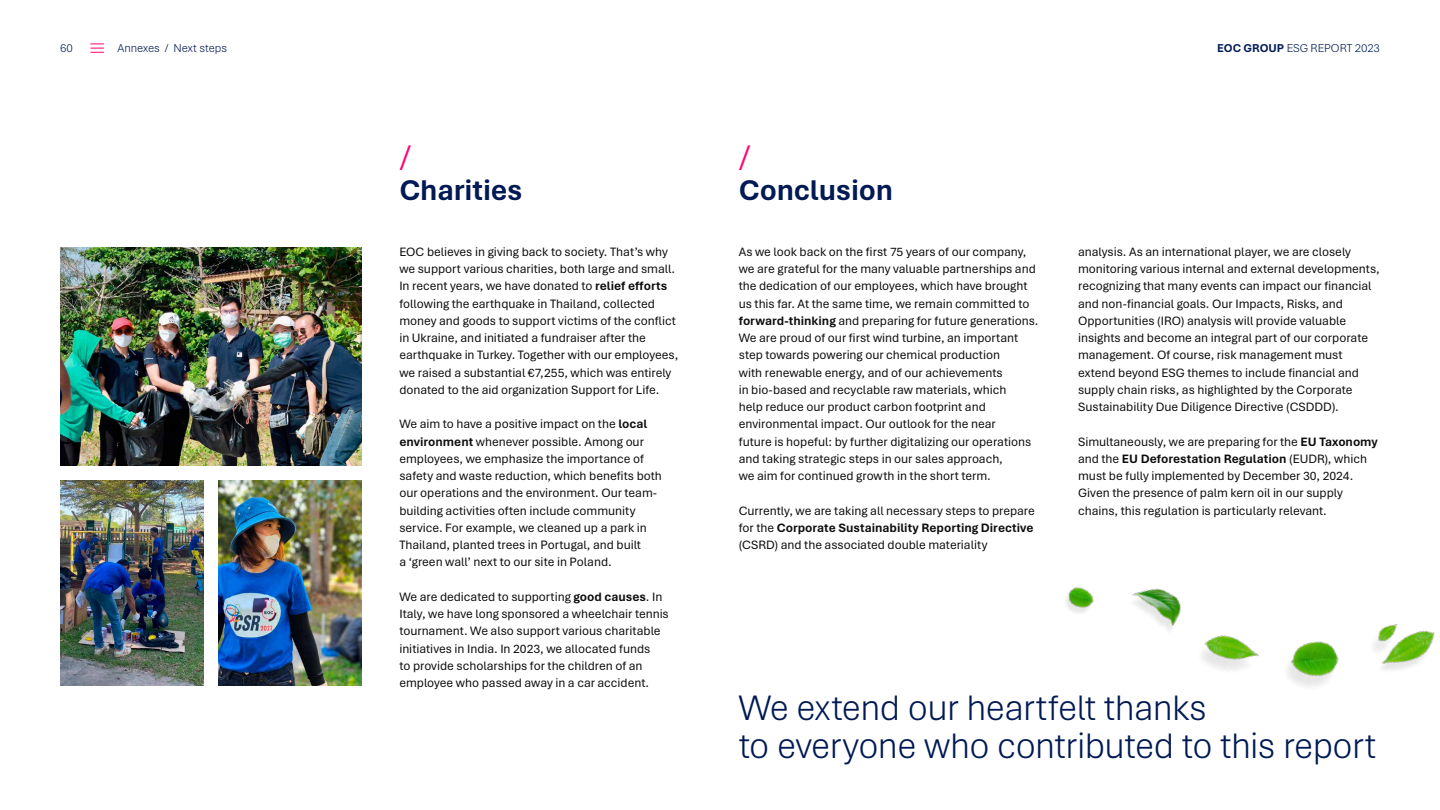
<style>
.page{position:relative;width:1440px;height:810px;background:#fff}
.page>*{position:absolute;margin:0;border:0;box-sizing:border-box;transform-origin:0 0}
.t1{font:300 37.5px "Aptos";color:#ff0074}
.t2{font:300 37.28px/37.3px "Aptos";letter-spacing:-.015em;color:#011a54}
.t3{font:700 30px "Aptos";letter-spacing:-.01em;color:#011a54}
.t4{font:12.75px/17.2px "Aptos";letter-spacing:-.005em;color:#0c0c0c}
.t5{font:300 12px "Aptos";letter-spacing:-.005em;color:#011a54}
.s1{font-weight:700}
</style>
<div class="page">
<img style="left:1066px;top:587px;width:369px;height:100px">
<img style="left:218px;top:481px;width:144px;height:204px">
<img style="left:60px;top:248px;width:302px;height:218px">
<img style="left:60px;top:481px;width:143px;height:204px">
<svg style="left:90px;top:44px;width:14px;height:9px"></svg>
<p class="t5" style="left:60px;top:40px;width:14px">60</p>
<p class="t5" style="left:117px;top:40px;width:111px">Annexes / Next steps</p>
<p class="t5" style="left:1217px;top:40px;width:164px"><span class="s1">EOC GROUP</span> ESG REPORT 2023</p>
<h1 class="t1" style="left:399px;top:132px;width:13px">/</h1>
<h3 class="t3" style="left:399px;top:170px;width:125px">Charities</h3>
<p class="t4" style="left:399px;top:242px;width:281px">EOC believes in giving back to society. That’s why we support various charities, both large and small.<br>In recent years, we have donated to <span class="s1">relief efforts </span>following the earthquake in Thailand, collected money and goods to support victims of the conflict in Ukraine, and initiated a fundraiser after the earthquake in Turkey. Together with our employees, we raised a substantial €7,255, which was entirely donated to the aid organization Support for Life.</p>
<p class="t4" style="left:399px;top:415px;width:264px">We aim to have a positive impact on the <span class="s1">local environment</span> whenever possible. Among our employees, we emphasize the importance of safety and waste reduction, which benefits both our operations and the environment. Our team&shy;building activities often include community service. For example, we cleaned up a park in Thailand, planted trees in Portugal, and built<br>a ‘green wall’ next to our site in Poland.</p>
<p class="t4" style="left:399px;top:587px;width:271px">We are dedicated to supporting <span class="s1">good causes</span>. In Italy, we have long sponsored a wheelchair tennis tournament. We also support various charitable initiatives in India. In 2023, we allocated funds<br>to provide scholarships for the children of an employee who passed away in a car accident.</p>
<h1 class="t1" style="left:739px;top:132px;width:13px">/</h1>
<h3 class="t3" style="left:739px;top:170px;width:156px">Conclusion</h3>
<p class="t4" style="left:739px;top:242px;width:301px">As we look back on the first 75 years of our company, we are grateful for the many valuable partnerships and the dedication of our employees, which have brought us this far. At the same time, we remain committed to <span class="s1">forward-thinking</span> and preparing for future generations.<br>We are proud of our first wind turbine, an important step towards powering our chemical production<br>with renewable energy, and of our achievements<br>in bio-based and recyclable raw materials, which<br>help reduce our product carbon footprint and environmental impact. Our outlook for the near<br>future is hopeful: by further digitalizing our operations and taking strategic steps in our sales approach,<br>we aim for continued growth in the short term.</p>
<p class="t4" style="left:739px;top:501px;width:298px;text-align:justify">Currently, we are taking all necessary steps to prepare for the <span class="s1">Corporate Sustainability Reporting Directive </span>(CSRD) and the associated double materiality</p>
<p class="t4" style="left:1078px;top:242px;width:303px">analysis. As an international player, we are closely monitoring various internal and external developments, recognizing that many events can impact our financial and non-financial goals. Our Impacts, Risks, and Opportunities (IRO) analysis will provide valuable insights and become an integral part of our corporate management. Of course, risk management must extend beyond ESG themes to include financial and supply chain risks, as highlighted by the Corporate Sustainability Due Diligence Directive (CSDDD).</p>
<p class="t4" style="left:1078px;top:432px;width:301px">Simultaneously, we are preparing for the <span class="s1">EU Taxonomy </span>and the <span class="s1">EU Deforestation Regulation</span> (EUDR), which must be fully implemented by December 30, 2024.<br>Given the presence of palm kern oil in our supply chains, this regulation is particularly relevant.</p>
<h2 class="t2" style="left:739px;top:688px;width:639px">We extend our heartfelt thanks<br>to everyone who contributed to this report</h2>
</div>
